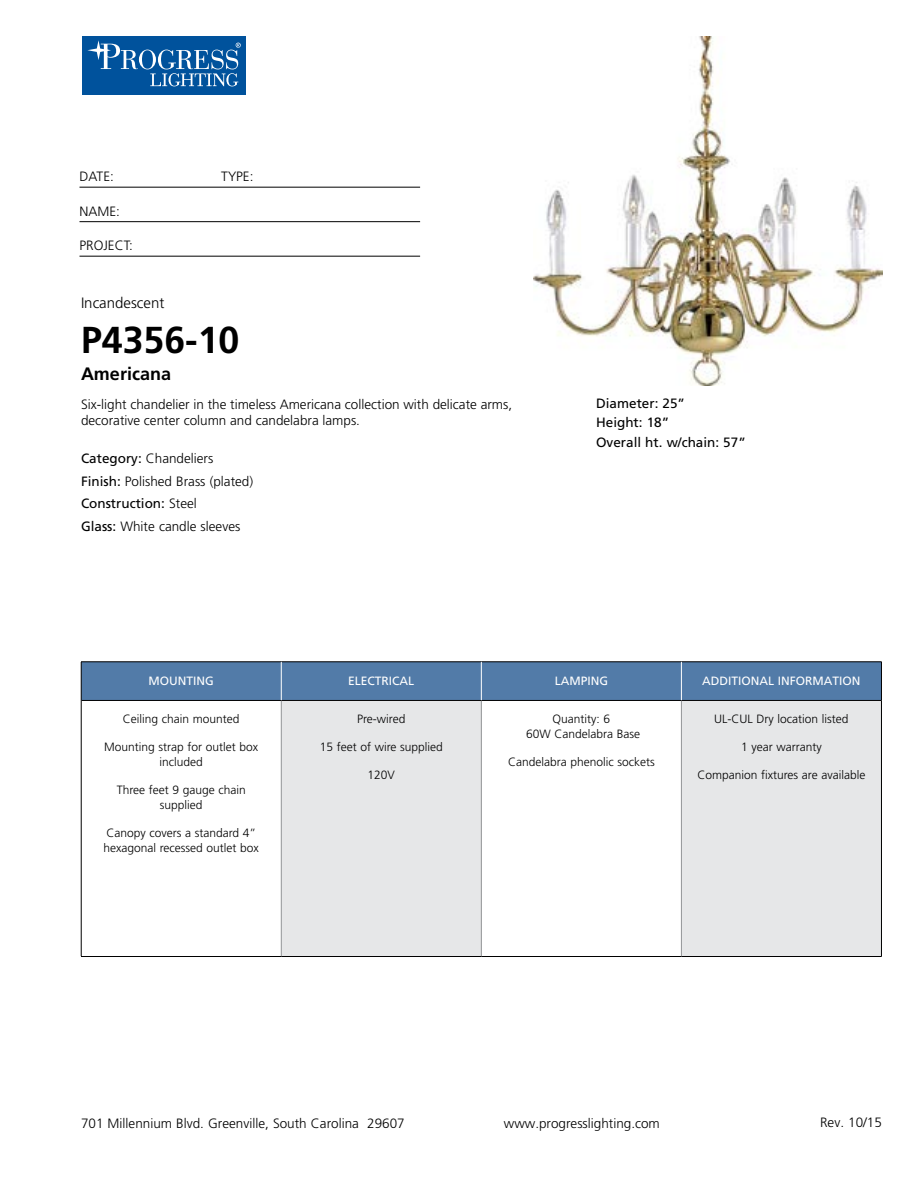
<style>
.page{position:relative;width:918px;height:1188px;background:#fff}
.page>*{position:absolute;margin:0;border:0;box-sizing:border-box;transform-origin:0 0}
.t1{font:700 37.5px "Frutiger";color:#000}
.t2{font:700 18px "Frutiger";color:#000}
.t3{font:300 15px "Frutiger";color:#000}
.t4{font:300 13.5px/22.5px "Frutiger";color:#000}
.t5{font:13.5px/19.5px "Frutiger";color:#000}
.t6{font:300 12px/15px "Frutiger";color:#000;text-align:center}
.t7{font:12px "Frutiger";color:#fff}
.s1{font-weight:400}
</style>
<div class="page">
<div style="left:82px;top:36px;width:164px;height:59px;background:#00529c"></div>
<svg style="left:139px;top:50px;width:17px;height:19px"></svg>
<div style="left:142px;top:50px;width:11px;height:19px;background:#00529c;border-radius:50%"></div>
<svg style="left:87px;top:40px;width:51px;height:29px"></svg>
<svg style="left:150px;top:43px;width:91px;height:43px"></svg>
<hr style="left:80px;top:187px;width:340px;height:1px;background:#000">
<hr style="left:80px;top:221px;width:340px;height:1px;background:#000">
<hr style="left:80px;top:256px;width:340px;height:1px;background:#000">
<div style="left:82px;top:663px;width:799px;height:37px;background:#527ba8"></div>
<div style="left:281px;top:700px;width:200px;height:257px;background:#e6e7e8"></div>
<div style="left:681px;top:700px;width:200px;height:257px;background:#e6e7e8"></div>
<hr style="left:281px;top:701px;width:1px;height:255px;background:#939598">
<hr style="left:481px;top:701px;width:1px;height:255px;background:#939598">
<hr style="left:681px;top:701px;width:1px;height:255px;background:#939598">
<hr style="left:81px;top:700px;width:200px;height:1px;background:#000">
<hr style="left:281px;top:700px;width:200px;height:1px;background:#000">
<hr style="left:481px;top:700px;width:200px;height:1px;background:#000">
<hr style="left:681px;top:700px;width:200px;height:1px;background:#000">
<hr style="left:81px;top:956px;width:200px;height:1px;background:#000">
<hr style="left:281px;top:956px;width:200px;height:1px;background:#000">
<hr style="left:481px;top:956px;width:200px;height:1px;background:#000">
<hr style="left:681px;top:956px;width:201px;height:1px;background:#000">
<hr style="left:81px;top:662px;width:200px;height:1px;background:#000">
<hr style="left:81px;top:662px;width:1px;height:38px;background:#000">
<hr style="left:281px;top:662px;width:200px;height:1px;background:#000">
<hr style="left:481px;top:662px;width:200px;height:1px;background:#000">
<hr style="left:681px;top:662px;width:201px;height:1px;background:#000">
<hr style="left:881px;top:662px;width:1px;height:38px;background:#000">
<hr style="left:81px;top:700px;width:1px;height:256px;background:#000">
<hr style="left:881px;top:700px;width:1px;height:256px;background:#000">
<hr style="left:281px;top:662px;width:1px;height:38px;background:#fff">
<hr style="left:681px;top:662px;width:1px;height:38px;background:#fff">
<hr style="left:481px;top:662px;width:1px;height:38px;background:#fff">
<img style="left:533px;top:36px;width:349px;height:349px">
<p class="t4" style="left:80px;top:165px;width:36px">DATE:</p>
<p class="t4" style="left:221px;top:165px;width:34px">TYPE:</p>
<p class="t4" style="left:80px;top:200px;width:42px">NAME:</p>
<p class="t4" style="left:80px;top:234px;width:55px">PROJECT:</p>
<p class="t3" style="left:81px;top:295px;width:85px">Incandescent</p>
<h1 class="t1" style="left:81px;top:318px;width:160px">P4356-10</h1>
<h2 class="t2" style="left:81px;top:364px;width:92px">Americana</h2>
<p class="t4" style="left:81px;top:396px;width:433px;line-height:16.2px">Six-light chandelier in the timeless Americana collection with delicate arms, decorative center column and candelabra lamps.</p>
<p class="t4" style="left:81px;top:448px;width:174px"><span class="s1">Category:</span> Chandeliers<br><span class="s1">Finish:</span> Polished Brass (plated)<br><span class="s1">Construction:</span> Steel<br><span class="s1">Glass:</span> White candle sleeves</p>
<p class="t5" style="left:596px;top:393px;width:151px">Diameter: 25”<br>Height: 18”<br>Overall ht. w/chain: 57”</p>
<p class="t7" style="left:149px;top:673px;width:67px">MOUNTING</p>
<p class="t7" style="left:348px;top:673px;width:68px">ELECTRICAL</p>
<p class="t7" style="left:555px;top:673px;width:55px">LAMPING</p>
<p class="t7" style="left:702px;top:673px;width:160px">ADDITIONAL INFORMATION</p>
<p class="t6" style="left:123px;top:712px;width:118px">Ceiling chain mounted</p>
<p class="t6" style="left:104px;top:739px;width:156px">Mounting strap for outlet box included</p>
<p class="t6" style="left:117px;top:782px;width:131px">Three feet 9 gauge chain supplied</p>
<p class="t6" style="left:104px;top:825px;width:157px;text-align:left">Canopy covers a standard 4” hexagonal recessed outlet box</p>
<p class="t6" style="left:357px;top:712px;width:50px">Pre-wired</p>
<p class="t6" style="left:320px;top:739px;width:125px">15 feet of wire supplied</p>
<p class="t6" style="left:368px;top:767px;width:29px">120V</p>
<p class="t6" style="left:714px;top:712px;width:136px">UL-CUL Dry location listed</p>
<p class="t6" style="left:741px;top:739px;width:82px">1 year warranty</p>
<p class="t6" style="left:697px;top:767px;width:169px">Companion fixtures are available</p>
<p class="t6" style="left:526px;top:712px;width:116px">Quantity: 6<br>60W Candelabra Base</p>
<p class="t6" style="left:508px;top:754px;width:148px">Candelabra phenolic sockets</p>
<p class="t4" style="left:81px;top:1112px;width:325px">701 Millennium Blvd. Greenville, South Carolina 29607</p>
<p class="t4" style="left:504px;top:1112px;width:158px">www.progresslighting.com</p>
<p class="t4" style="left:820px;top:1111px;width:63px">Rev. 10/15</p>
</div>
